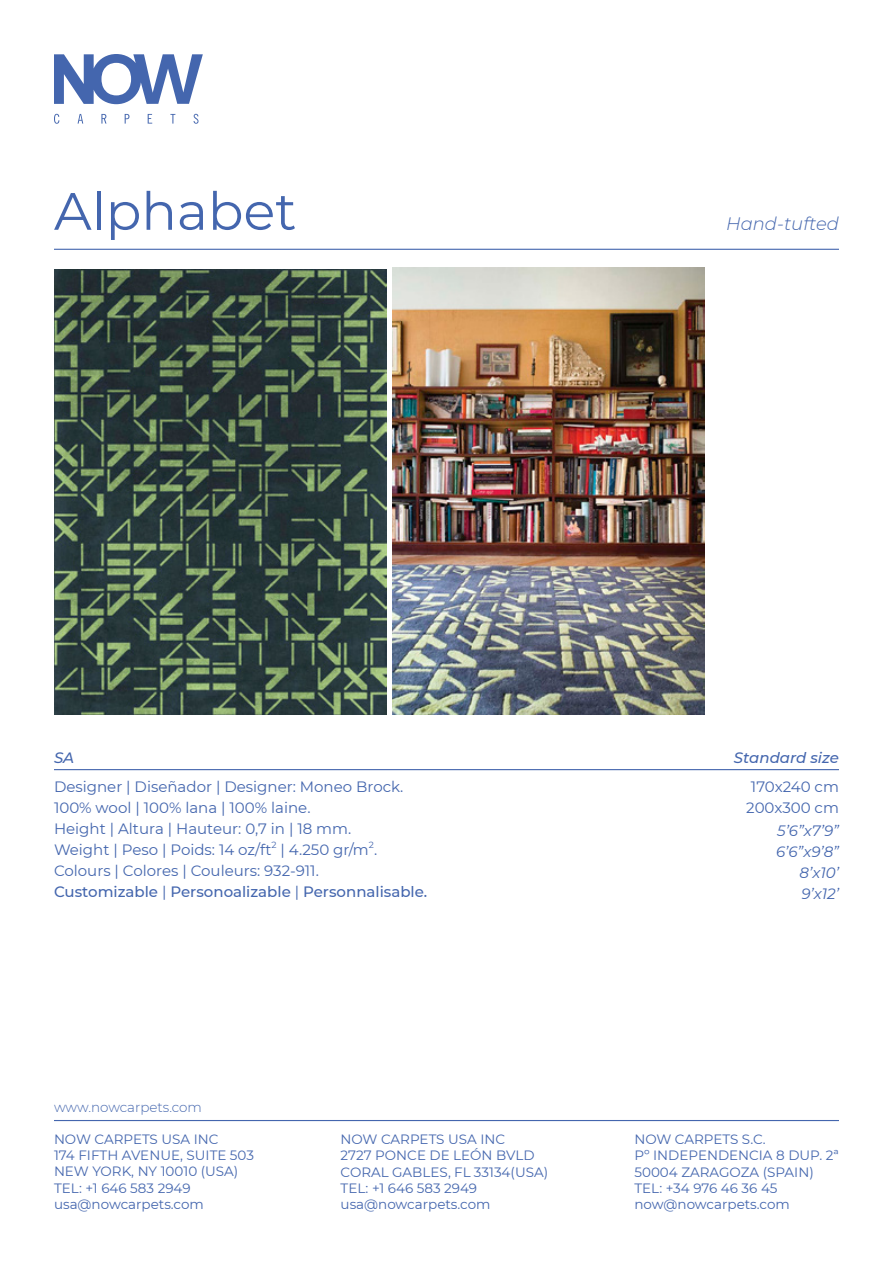
<style>
.page{position:relative;width:893px;height:1263px;background:#fff}
.page>*{position:absolute;margin:0;border:0;box-sizing:border-box;transform-origin:0 0}
.t1{font:52.5px "Montserrat";color:#4466ae}
.t2{font:italic 300 18px "Montserrat";color:#4466ae}
.t3{font:15px/21px "Montserrat";color:#4466ae}
.t4{font:500 15px/21px "Montserrat";color:#4466ae}
.t5{font:italic 15px/21px "Montserrat";color:#4466ae;text-align:right}
.t6{font:italic 500 15px "Montserrat";color:#4466ae}
.t7{font:13.5px/16.2px "Montserrat";color:#4466ae}
.t8{font:300 13.5px "Montserrat";color:#4466ae}
.t9{font:9px "Montserrat";color:#4466ae}
.s1{font-weight:400}
</style>
<div class="page">
<svg style="left:54px;top:114px;width:5px;height:10px"></svg>
<svg style="left:78px;top:114px;width:5px;height:10px"></svg>
<svg style="left:101px;top:114px;width:5px;height:10px"></svg>
<svg style="left:125px;top:114px;width:4px;height:10px"></svg>
<svg style="left:148px;top:114px;width:4px;height:10px"></svg>
<svg style="left:170px;top:114px;width:5px;height:10px"></svg>
<svg style="left:194px;top:114px;width:4px;height:10px"></svg>
<svg style="left:54px;top:54px;width:149px;height:50px"></svg>
<hr style="left:54px;top:1120px;width:785px;height:1px;background:#4466ae">
<hr style="left:54px;top:769px;width:785px;height:1px;background:#4466ae">
<hr style="left:54px;top:249px;width:785px;height:1px;background:#4466ae">
<img style="left:54px;top:269px;width:333px;height:445px">
<img style="left:392px;top:268px;width:312px;height:446px">
<h1 class="t1" style="left:54px;top:175px;width:244px">Alphabet</h1>
<h2 class="t2" style="left:726px;top:211px;width:114px">Hand-tufted</h2>
<p class="t6" style="left:54px;top:747px;width:22px">SA</p>
<p class="t6" style="left:734px;top:747px;width:106px">Standard size</p>
<p class="t3" style="left:54px;top:776px;width:351px">Designer | Diseñador | Designer: Moneo Brock.<br>100% wool | 100% lana | 100% laine.<br>Height | Altura | Hauteur: 0,7 in | 18 mm.<br>Weight | Peso | Poids: 14 oz/ft</p>
<p class="t9" style="left:369px;top:838px;width:7px">2</p>
<p class="t4" style="left:54px;top:860px;width:375px"><span class="s1">Colours | Colores | Couleurs: 932-911.<br></span>Customizable <span class="s1">|</span> Personoalizable <span class="s1">|</span> Personnalisable.</p>
<p class="t9" style="left:271px;top:838px;width:7px">2</p>
<p class="t3" style="left:280px;top:839px;width:98px">| 4.250 gr/m .</p>
<p class="t8" style="left:54px;top:1098px;width:149px">www.nowcarpets.com</p>
<p class="t3" style="left:746px;top:776px;width:94px;text-align:center">170x240 cm<br>200x300 cm</p>
<p class="t5" style="left:776px;top:819px;width:64px">5’6”x7’9”<br>6’6”x9’8”<br>8’x10’<br>9’x12’</p>
<p class="t7" style="left:54px;top:1130px;width:202px">NOW CARPETS USA INC<br>174 FIFTH AVENUE, SUITE 503<br>NEW YORK, NY 10010 (USA)<br>TEL: +1 646 583 2949 usa@nowcarpets.com</p>
<p class="t7" style="left:341px;top:1131px;width:209px">NOW CARPETS USA INC<br>2727 PONCE DE LEÓN BVLD<br>CORAL GABLES, FL 33134(USA)<br>TEL: +1 646 583 2949 usa@nowcarpets.com</p>
<p class="t7" style="left:634px;top:1131px;width:206px">NOW CARPETS S.C.<br>Pº INDEPENDENCIA 8 DUP. 2ª<br>50004 ZARAGOZA (SPAIN)<br>TEL: +34 976 46 36 45 now@nowcarpets.com</p>
</div>
